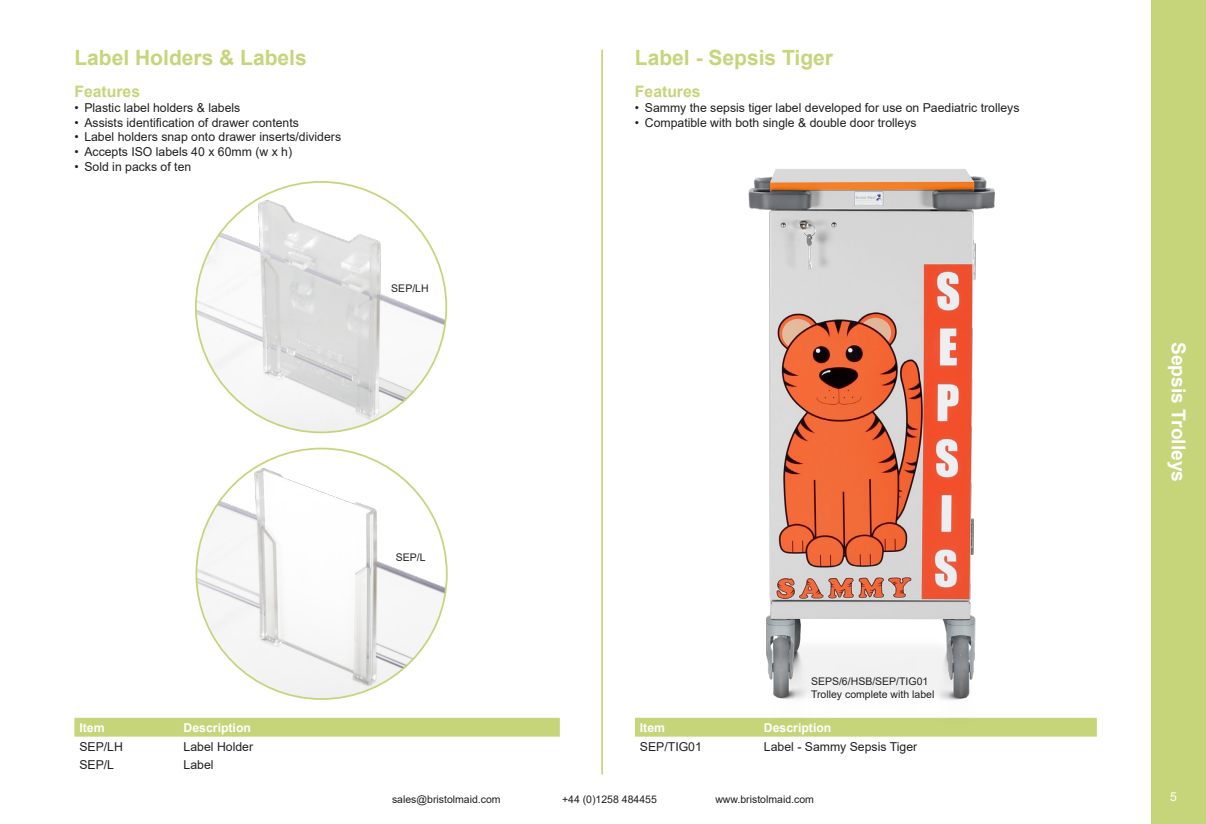
<style>
.page{position:relative;width:1206px;height:824px;background:#fff}
.page>*{position:absolute;margin:0;border:0;box-sizing:border-box;transform-origin:0 0}
.t1{font:700 21px "Arial";color:#c6d47a}
.t2{font:700 19.25px "Arial";color:#fff}
.t3{font:700 15.75px "Arial";color:#c6d47a}
.t4{font:12.25px "Arial";color:#231f20}
.t5{font:700 12.25px "Arial";color:#fff}
.t6{font:12.25px "Arial";color:#fff}
.t7{font:10.5px "Arial";color:#231f20}
</style>
<div class="page">
<div style="left:1151px;top:0;width:54px;height:823px;background:#c6d47a"></div>
<img style="left:196px;top:182px;width:250px;height:250px;border-radius:125px">
<img style="left:196px;top:448px;width:251px;height:251px;border-radius:125px">
<div style="left:74px;top:717px;width:486px;height:19px;background:#c6d47a"></div>
<div style="left:635px;top:717px;width:461px;height:19px;background:#c6d47a"></div>
<img style="left:690px;top:169px;width:334px;height:554px">
<hr style="left:601px;top:50px;width:2px;height:724px;background:#c6d47a">
<p class="t1" style="left:74px;top:43px;width:234px">Label Holders &amp; Labels</p>
<p class="t3" style="left:74px;top:81px;width:67px">Features</p>
<p class="t4" style="left:74px;top:99px;width:167px">• Plastic label holders &amp; labels</p>
<p class="t4" style="left:74px;top:114px;width:226px">• Assists identification of drawer contents</p>
<p class="t4" style="left:74px;top:128px;width:268px">• Label holders snap onto drawer inserts/dividers</p>
<p class="t4" style="left:74px;top:143px;width:219px">• Accepts ISO labels 40 x 60mm (w x h)</p>
<p class="t4" style="left:74px;top:158px;width:118px">• Sold in packs of ten</p>
<p class="t5" style="left:79px;top:718px;width:27px">Item</p>
<p class="t5" style="left:184px;top:718px;width:69px">Description</p>
<p class="t4" style="left:79px;top:737px;width:45px">SEP/LH</p>
<p class="t4" style="left:184px;top:737px;width:71px">Label Holder</p>
<p class="t4" style="left:79px;top:756px;width:36px">SEP/L</p>
<p class="t4" style="left:184px;top:756px;width:31px">Label</p>
<p class="t7" style="left:391px;top:281px;width:39px">SEP/LH</p>
<p class="t7" style="left:396px;top:550px;width:31px">SEP/L</p>
<p class="t1" style="left:635px;top:43px;width:200px">Label - Sepsis Tiger</p>
<p class="t3" style="left:635px;top:81px;width:67px">Features</p>
<p class="t4" style="left:635px;top:99px;width:386px">• Sammy the sepsis tiger label developed for use on Paediatric trolleys</p>
<p class="t4" style="left:635px;top:114px;width:283px">• Compatible with both single &amp; double door trolleys</p>
<p class="t7" style="left:811px;top:674px;width:119px">SEPS/6/HSB/SEP/TIG01</p>
<p class="t7" style="left:811px;top:686px;width:125px">Trolley complete with label</p>
<p class="t5" style="left:640px;top:718px;width:27px">Item</p>
<p class="t5" style="left:764px;top:718px;width:69px">Description</p>
<p class="t4" style="left:640px;top:737px;width:63px">SEP/TIG01</p>
<p class="t4" style="left:764px;top:737px;width:155px">Label - Sammy Sepsis Tiger</p>
<h2 class="t2" style="left:1191px;top:342px;width:142px;rotate:90deg">Sepsis Trolleys</h2>
<p class="t7" style="left:392px;top:792px;width:110px">sales@bristolmaid.com</p>
<p class="t7" style="left:562px;top:792px;width:96px">+44 (0)1258 484455</p>
<p class="t7" style="left:715px;top:792px;width:100px">www.bristolmaid.com</p>
<p class="t6" style="left:1170px;top:788px;width:8px">5</p>
</div>
